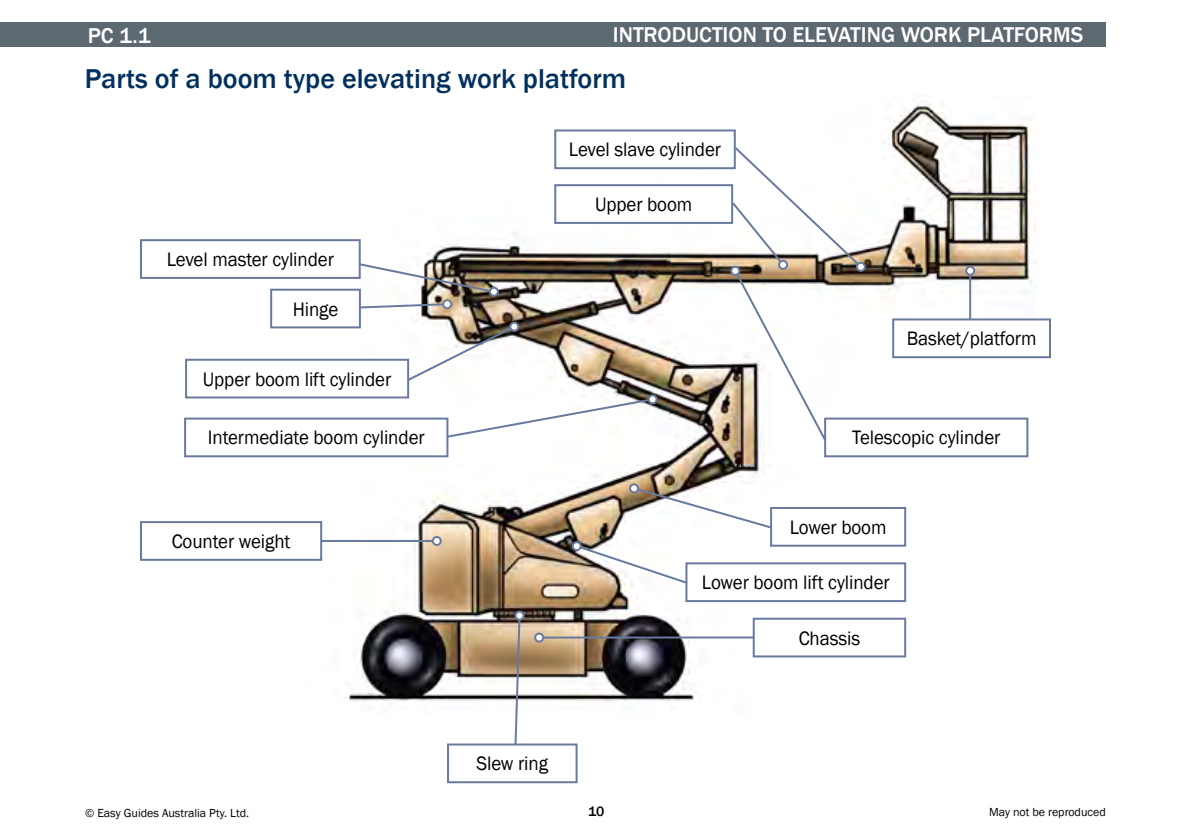
<style>
.page{position:relative;width:1191px;height:840px;background:#fff}
.page>*{position:absolute;margin:0;border:0;box-sizing:border-box;transform-origin:0 0}
.t1{font:500 28px "Franklin Gothic";color:#00305e}
.t2{font:500 22px "Franklin Gothic";color:#fff}
.t3{font:20px "Franklin Gothic";letter-spacing:-.005em;color:#000;scale:.95 1}
.t4{font:500 14px "Franklin Gothic";color:#000}
.t5{font:12px "Franklin Gothic";color:#000}
</style>
<div class="page">
<div style="left:0;top:23px;width:1106px;height:24px;background:#5d6970"></div>
<img style="left:304px;top:95px;width:732px;height:609px">
<div style="left:535px;top:633px;width:8px;height:8px;background:#fff;border-radius:50%"></div>
<hr style="left:543px;top:636px;width:210px;height:2px;background:#687a9e">
<div style="left:534px;top:632px;width:10px;height:10px;border:2px solid #687a9e;border-radius:50%"></div>
<div style="left:753px;top:618px;width:152px;height:38px;background:#fff"></div>
<div style="left:752px;top:617px;width:154px;height:40px;border:2px solid #687a9e"></div>
<div style="left:443px;top:300px;width:9px;height:8px;background:#fff;border-radius:50%"></div>
<svg style="left:361px;top:302px;width:84px;height:8px"></svg>
<div style="left:442px;top:299px;width:10px;height:10px;border:2px solid #687a9e;border-radius:50%"></div>
<div style="left:271px;top:289px;width:89px;height:38px;background:#fff"></div>
<div style="left:270px;top:288px;width:91px;height:40px;border:2px solid #687a9e"></div>
<div style="left:433px;top:536px;width:8px;height:9px;background:#fff;border-radius:50%"></div>
<hr style="left:255px;top:539px;width:178px;height:2px;background:#687a9e">
<div style="left:432px;top:535px;width:10px;height:10px;border:2px solid #687a9e;border-radius:50%"></div>
<div style="left:141px;top:522px;width:180px;height:37px;background:#fff"></div>
<div style="left:140px;top:521px;width:182px;height:39px;border:2px solid #687a9e"></div>
<div style="left:510px;top:322px;width:8px;height:8px;background:#fff;border-radius:50%"></div>
<svg style="left:404px;top:325px;width:109px;height:58px"></svg>
<div style="left:509px;top:321px;width:10px;height:10px;border:2px solid #687a9e;border-radius:50%"></div>
<div style="left:186px;top:359px;width:222px;height:38px;background:#fff"></div>
<div style="left:185px;top:358px;width:224px;height:40px;border:2px solid #687a9e"></div>
<div style="left:649px;top:395px;width:7px;height:8px;background:#fff;border-radius:50%"></div>
<svg style="left:438px;top:397px;width:213px;height:43px"></svg>
<div style="left:647px;top:394px;width:10px;height:10px;border:2px solid #687a9e;border-radius:50%"></div>
<div style="left:185px;top:418px;width:262px;height:38px;background:#fff"></div>
<div style="left:184px;top:417px;width:264px;height:40px;border:2px solid #687a9e"></div>
<div style="left:555px;top:185px;width:177px;height:38px;background:#fff"></div>
<div style="left:554px;top:184px;width:179px;height:40px;border:2px solid #687a9e"></div>
<div style="left:630px;top:484px;width:8px;height:8px;background:#fff;border-radius:50%"></div>
<svg style="left:635px;top:486px;width:143px;height:45px"></svg>
<div style="left:629px;top:483px;width:10px;height:10px;border:2px solid #687a9e;border-radius:50%"></div>
<div style="left:771px;top:507px;width:134px;height:38px;background:#fff"></div>
<div style="left:770px;top:506px;width:136px;height:40px;border:2px solid #687a9e"></div>
<div style="left:573px;top:542px;width:7px;height:7px;background:#fff;border-radius:50%"></div>
<svg style="left:578px;top:544px;width:112px;height:41px"></svg>
<div style="left:572px;top:541px;width:10px;height:10px;border:2px solid #687a9e;border-radius:50%"></div>
<div style="left:686px;top:563px;width:219px;height:37px;background:#fff"></div>
<div style="left:685px;top:562px;width:221px;height:39px;border:2px solid #687a9e"></div>
<div style="left:825px;top:418px;width:202px;height:38px;background:#fff"></div>
<div style="left:824px;top:417px;width:204px;height:40px;border:2px solid #687a9e"></div>
<div style="left:856px;top:263px;width:8px;height:8px;background:#fff;border-radius:50%"></div>
<svg style="left:730px;top:145px;width:130px;height:297px"></svg>
<div style="left:856px;top:261px;width:10px;height:10px;border:2px solid #687a9e;border-radius:50%"></div>
<div style="left:555px;top:130px;width:179px;height:38px;background:#fff"></div>
<div style="left:554px;top:129px;width:181px;height:40px;border:2px solid #687a9e"></div>
<div style="left:966px;top:266px;width:8px;height:8px;background:#fff;border-radius:50%"></div>
<hr style="left:969px;top:274px;width:2px;height:46px;background:#687a9e">
<div style="left:965px;top:265px;width:10px;height:10px;border:2px solid #687a9e;border-radius:50%"></div>
<div style="left:893px;top:319px;width:157px;height:38px;background:#fff"></div>
<div style="left:892px;top:318px;width:159px;height:40px;border:2px solid #687a9e"></div>
<div style="left:515px;top:611px;width:8px;height:8px;background:#fff;border-radius:50%"></div>
<svg style="left:513px;top:617px;width:8px;height:126px"></svg>
<div style="left:514px;top:610px;width:10px;height:10px;border:2px solid #687a9e;border-radius:50%"></div>
<div style="left:447px;top:743px;width:130px;height:39px;border:2px solid #687a9e"></div>
<div style="left:490px;top:287px;width:8px;height:8px;background:#fff;border-radius:50%"></div>
<img style="left:332px;top:256px;width:160px;height:37px">
<div style="left:489px;top:286px;width:10px;height:10px;border:2px solid #687a9e;border-radius:50%"></div>
<div style="left:141px;top:240px;width:219px;height:38px;background:#fff"></div>
<div style="left:140px;top:239px;width:221px;height:40px;border:2px solid #687a9e"></div>
<p class="t2" style="left:88px;top:22px;width:64px">PC 1.1</p>
<p class="t2" style="left:613px;top:21px;width:472px">INTRODUCTION TO ELEVATING WORK PLATFORMS</p>
<h1 class="t1" style="left:85px;top:61px;width:543px">Parts of a boom type elevating work platform</h1>
<p class="t3" style="left:569px;top:137px;width:162px">Level slave cylinder</p>
<p class="t3" style="left:167px;top:247px;width:177px">Level master cylinder</p>
<p class="t3" style="left:293px;top:296px;width:50px">Hinge</p>
<p class="t3" style="left:203px;top:366px;width:200px">Upper boom lift cylinder</p>
<p class="t3" style="left:208px;top:425px;width:230px">Intermediate boom cylinder</p>
<p class="t3" style="left:172px;top:528px;width:126px">Counter weight</p>
<p class="t3" style="left:476px;top:750px;width:77px">Slew ring</p>
<p class="t3" style="left:595px;top:192px;width:104px">Upper boom</p>
<p class="t3" style="left:906px;top:326px;width:138px">Basket/platform</p>
<p class="t3" style="left:852px;top:425px;width:158px">Telescopic cylinder</p>
<p class="t3" style="left:789px;top:514px;width:103px">Lower boom</p>
<p class="t3" style="left:702px;top:569px;width:199px">Lower boom lift cylinder</p>
<p class="t3" style="left:798px;top:625px;width:66px">Chassis</p>
<p class="t5" style="left:85px;top:805px;width:166px">© Easy Guides Australia Pty. Ltd.</p>
<p class="t4" style="left:588px;top:802px;width:18px">10</p>
<p class="t5" style="left:989px;top:804px;width:118px">May not be reproduced</p>
</div>
